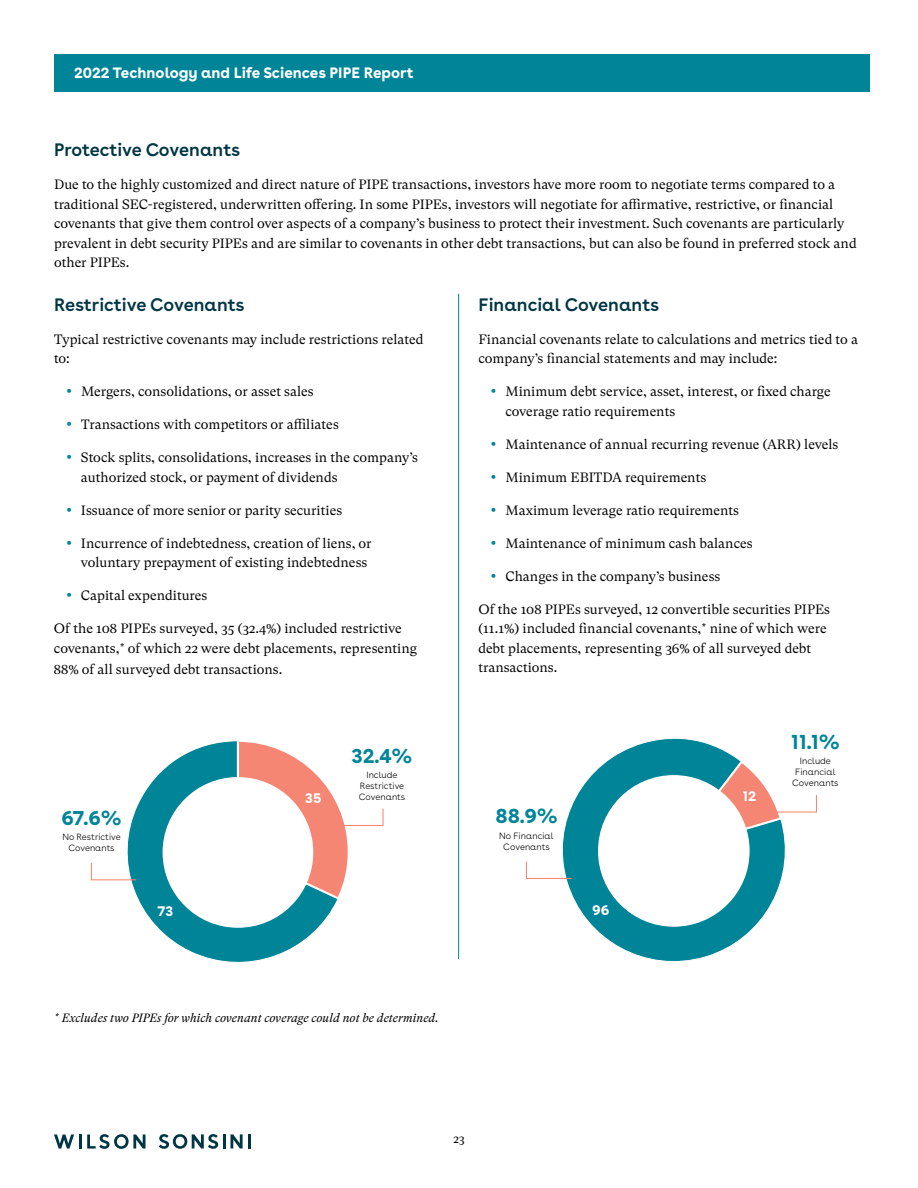
<style>
.page{position:relative;width:918px;height:1188px;background:#fff}
.page>*{position:absolute;margin:0;border:0;box-sizing:border-box;transform-origin:0 0}
.t1{font:700 20.4px "Buenos Aires";color:#008598}
.t2{font:700 20.25px "Buenos Aires";color:#008598}
.t3{font:600 18px "Buenos Aires";color:#003644}
.t4{font:700 15px "Buenos Aires";color:#fff}
.t5{font:700 14.1px "Buenos Aires";color:#fff}
.t6{font:700 13.95px "Buenos Aires";color:#fff}
.t7{font:13.5px/19.5px "GT Super Text";color:#000}
.t8{font:italic 12px "GT Super Text";letter-spacing:-.005em;color:#000}
.t9{font:12px "GT Super Text";color:#000}
.t10{font:300 9.15px/10.9px "Buenos Aires";color:#000;text-align:center}
.t11{font:300 9px/10.8px "Buenos Aires";color:#000;text-align:center}
.s1{color:#008598}
</style>
<div class="page">
<div style="left:54px;top:54px;width:815px;height:37px;background:#008598"></div>
<svg style="left:54px;top:1134px;width:20px;height:15px"></svg>
<hr style="left:79px;top:1134px;width:3px;height:15px;background:#003644">
<svg style="left:87px;top:1134px;width:59px;height:15px"></svg>
<svg style="left:159px;top:1134px;width:91px;height:15px"></svg>
<svg style="left:139px;top:901px;width:198px;height:62px"></svg>
<div style="left:163px;top:777px;width:150px;height:151px;background:#fff;border-radius:50%"></div>
<svg style="left:90px;top:740px;width:294px;height:161px"></svg>
<svg style="left:566px;top:738px;width:215px;height:224px"></svg>
<div style="left:598px;top:775px;width:152px;height:152px;background:#fff;border-radius:50%"></div>
<svg style="left:525px;top:759px;width:292px;height:121px"></svg>
<hr style="left:458px;top:294px;width:1px;height:665px;background:#008598">
<p class="t4" style="left:74px;top:60px;width:341px">2022 Technology and Life Sciences PIPE Report</p>
<h3 class="t3" style="left:54px;top:135px;width:188px">Protective Covenants</h3>
<p class="t7" style="left:54px;top:175px;width:804px">Due to the highly customized and direct nature of PIPE transactions, investors have more room to negotiate terms compared to a traditional SEC-registered, underwritten offering. In some PIPEs, investors will negotiate for affirmative, restrictive, or financial covenants that give them control over aspects of a company’s business to protect their investment. Such covenants are particularly prevalent in debt security PIPEs and are similar to covenants in other debt transactions, but can also be found in preferred stock and other PIPEs.</p>
<h3 class="t3" style="left:54px;top:289px;width:192px">Restrictive Covenants</h3>
<p class="t7" style="left:54px;top:329px;width:371px">Typical restrictive covenants may include restrictions related to:</p>
<p class="t7" style="left:66px;top:382px;width:249px"><span class="s1">•</span> Mergers, consolidations, or asset sales</p>
<p class="t7" style="left:66px;top:415px;width:274px"><span class="s1">•</span> Transactions with competitors or affiliates</p>
<p class="t7" style="left:81px;top:448px;width:339px;text-indent:-15px"><span class="s1">•</span> Stock splits, consolidations, increases in the company’s authorized stock, or payment of dividends</p>
<p class="t7" style="left:66px;top:500px;width:278px"><span class="s1">•</span> Issuance of more senior or parity securities</p>
<p class="t7" style="left:81px;top:533px;width:292px;text-indent:-15px"><span class="s1">•</span> Incurrence of indebtedness, creation of liens, or voluntary prepayment of existing indebtedness</p>
<p class="t7" style="left:66px;top:586px;width:143px"><span class="s1">•</span> Capital expenditures</p>
<p class="t7" style="left:54px;top:619px;width:365px">Of the 108 PIPEs surveyed, 35 (32.4%) included restrictive covenants,* of which 22 were debt placements, representing</p>
<p class="t7" style="left:54px;top:660px;width:230px">88% of all surveyed debt transactions.</p>
<h3 class="t3" style="left:478px;top:289px;width:182px">Financial Covenants</h3>
<p class="t7" style="left:478px;top:329px;width:381px">Financial covenants relate to calculations and metrics tied to a company’s financial statements and may include:</p>
<p class="t7" style="left:505px;top:382px;width:327px;text-indent:-15px"><span class="s1">•</span> Minimum debt service, asset, interest, or fixed charge coverage ratio requirements</p>
<p class="t7" style="left:490px;top:434px;width:350px"><span class="s1">•</span> Maintenance of annual recurring revenue (ARR) levels</p>
<p class="t7" style="left:490px;top:467px;width:217px"><span class="s1">•</span> Minimum EBITDA requirements</p>
<p class="t7" style="left:490px;top:500px;width:250px"><span class="s1">•</span> Maximum leverage ratio requirements</p>
<p class="t7" style="left:490px;top:533px;width:264px"><span class="s1">•</span> Maintenance of minimum cash balances</p>
<p class="t7" style="left:490px;top:566px;width:231px"><span class="s1">•</span> Changes in the company’s business</p>
<p class="t7" style="left:478px;top:599px;width:353px">Of the 108 PIPEs surveyed, 12 convertible securities PIPEs (11.1%) included financial covenants,* nine of which were debt placements, representing 36% of all surveyed debt transactions.</p>
<h2 class="t2" style="left:62px;top:801px;width:61px">67.6%</h2>
<p class="t11" style="left:62px;top:831px;width:60px">No Restrictive<br>Covenants</p>
<p class="t6" style="left:158px;top:900px;width:17px">73</p>
<p class="t6" style="left:305px;top:786px;width:18px">35</p>
<h2 class="t2" style="left:352px;top:738px;width:62px">32.4%</h2>
<p class="t11" style="left:359px;top:769px;width:48px">Include<br>Restrictive<br>Covenants</p>
<p class="t8" style="left:54px;top:1011px;width:386px">* Excludes two PIPEs for which covenant coverage could not be determined.</p>
<h1 class="t1" style="left:495px;top:799px;width:63px">88.9%</h1>
<p class="t10" style="left:499px;top:829px;width:56px">No Financial<br>Covenants</p>
<p class="t5" style="left:592px;top:898px;width:19px">96</p>
<p class="t9" style="left:453px;top:1132px;width:13px">23</p>
<p class="t5" style="left:743px;top:784px;width:15px">12</p>
<h1 class="t1" style="left:791px;top:724px;width:50px">11.1%</h1>
<p class="t10" style="left:792px;top:755px;width:48px">Include<br>Financial<br>Covenants</p>
</div>
